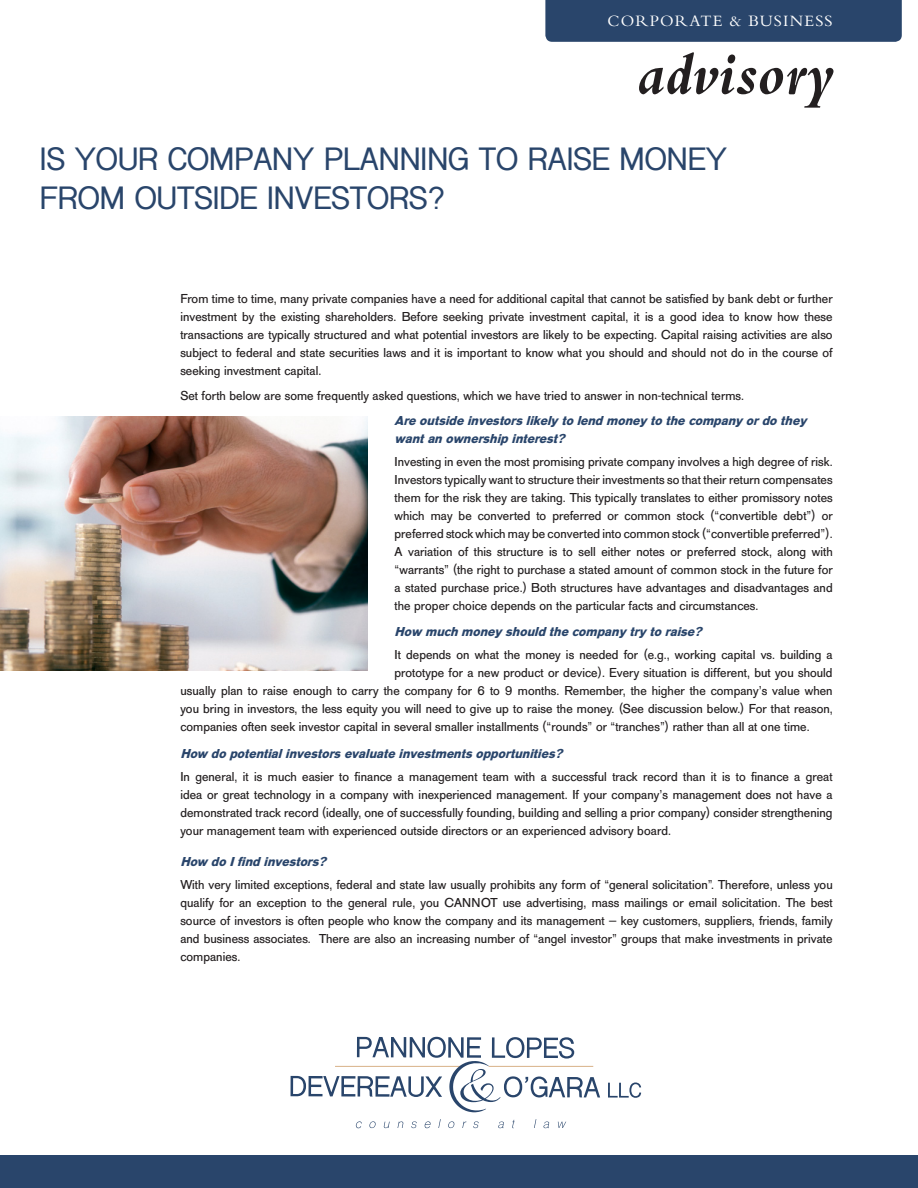
<style>
.page{position:relative;width:918px;height:1188px;background:#fff}
.page>*{position:absolute;margin:0;border:0;box-sizing:border-box;transform-origin:0 0}
.t1{font:italic 700 61.5px "Bembo";color:#231f20}
.t2{font:700 30px/39px "Shree Dev 0714";color:#29456b}
.t3{font:16.5px "Bembo";letter-spacing:.07em;color:#fff}
.t4{font:12.75px/18px "AG Old Face";letter-spacing:.005em;color:#231f20;text-align:justify}
.t5{font:italic 700 12.75px/18px "AG Old Face";color:#29456b}
</style>
<div class="page">
<div style="left:0;top:1156px;width:918px;height:32px;background:#29456b"></div>
<svg style="left:608px;top:1082px;width:33px;height:16px"></svg>
<svg style="left:291px;top:1037px;width:309px;height:76px"></svg>
<svg style="left:356px;top:1121px;width:6px;height:7px"></svg>
<svg style="left:369px;top:1121px;width:7px;height:7px"></svg>
<svg style="left:384px;top:1122px;width:6px;height:6px"></svg>
<svg style="left:398px;top:1121px;width:5px;height:7px"></svg>
<svg style="left:411px;top:1121px;width:6px;height:7px"></svg>
<svg style="left:425px;top:1121px;width:6px;height:7px"></svg>
<svg style="left:438px;top:1119px;width:3px;height:9px"></svg>
<svg style="left:448px;top:1121px;width:6px;height:7px"></svg>
<svg style="left:462px;top:1122px;width:4px;height:6px"></svg>
<svg style="left:473px;top:1121px;width:6px;height:7px"></svg>
<svg style="left:498px;top:1122px;width:6px;height:6px"></svg>
<svg style="left:512px;top:1120px;width:3px;height:8px"></svg>
<svg style="left:534px;top:1119px;width:2px;height:9px"></svg>
<svg style="left:543px;top:1122px;width:6px;height:6px"></svg>
<svg style="left:558px;top:1122px;width:8px;height:6px"></svg>
<div style="left:545px;top:0;width:357px;height:42px;background:#29456b"></div>
<img style="left:0;top:417px;width:368px;height:253px">
<p class="t3" style="left:608px;top:11px;width:227px">CORPORATE &amp; BUSINESS</p>
<p class="t1" style="left:637px;top:41px;width:199px">advisory</p>
<p class="t2" style="left:40px;top:140px;width:688px">IS YOUR COMPANY PLANNING TO RAISE MONEY<br>FROM OUTSIDE INVESTORS?</p>
<p class="t4" style="left:180px;top:290px;width:654px">From time to time, many private companies have a need for additional capital that cannot be satisfied by bank debt or further investment by the existing shareholders. Before seeking private investment capital, it is a good idea to know how these transactions are typically structured and what potential investors are likely to be expecting. Capital raising activities are also subject to federal and state securities laws and it is important to know what you should and should not do in the course of seeking investment capital.</p>
<p class="t4" style="left:180px;top:387px;width:565px">Set forth below are some frequently asked questions, which we have tried to answer in non-technical terms.</p>
<p class="t5" style="left:395px;top:412px;width:417px">Areoutsideinvestorslikelytolendmoneytothecompanyordothey wantanownershipinterest?</p>
<p class="t4" style="left:395px;top:453px;width:440px">Investing in even the most promising private company involves a high degree of risk.<br>Investors typically want to structure their investments so that their return compensates them for the risk they are taking. This typically translates to either promissory notes which may be converted to preferred or common stock (“convertible debt”) or preferred stock which may be converted into common stock (“convertible preferred”).<br>A variation of this structure is to sell either notes or preferred stock, along with “warrants” (the right to purchase a stated amount of common stock in the future for a stated purchase price.) Both structures have advantages and disadvantages and the proper choice depends on the particular facts and circumstances.</p>
<p class="t5" style="left:395px;top:623px;width:312px">How muchmoneyshouldthecompanytrytoraise?</p>
<p class="t4" style="left:395px;top:646px;width:440px">It depends on what the money is needed for (e.g., working capital vs. building a</p>
<p class="t4" style="left:395px;top:664px;width:440px">prototype for a new product or device). Every situation is different, but you should</p>
<p class="t4" style="left:180px;top:682px;width:654px">usually plan to raise enough to carry the company for 6 to 9 months. Remember, the higher the company’s value when</p>
<p class="t4" style="left:180px;top:700px;width:654px">you bring in investors, the less equity you will need to give up to raise the money. (See discussion below.) For that reason,</p>
<p class="t4" style="left:180px;top:718px;width:631px">companies often seek investor capital in several smaller installments (“rounds” or “tranches”) rather than all at one time.</p>
<p class="t5" style="left:180px;top:744px;width:387px">How dopotentialinvestorsevaluateinvestmentsopportunities?</p>
<p class="t4" style="left:180px;top:768px;width:654px">In general, it is much easier to finance a management team with a successful track record than it is to finance a great idea or great technology in a company with inexperienced management. If your company’s management does not have a demonstrated track record (ideally, one of successfully founding, building and selling a prior company) consider strengthening your management team with experienced outside directors or an experienced advisory board.</p>
<p class="t5" style="left:180px;top:852px;width:151px">How doIfindinvestors?</p>
<p class="t4" style="left:180px;top:875px;width:654px">With very limited exceptions, federal and state law usually prohibits any form of “general solicitation”. Therefore, unless you qualify for an exception to the general rule, you CANNOT use advertising, mass mailings or email solicitation. The best source of investors is often people who know the company and its management – key customers, suppliers, friends, family and business associates. There are also an increasing number of “angel investor” groups that make investments in private companies.</p>
</div>
